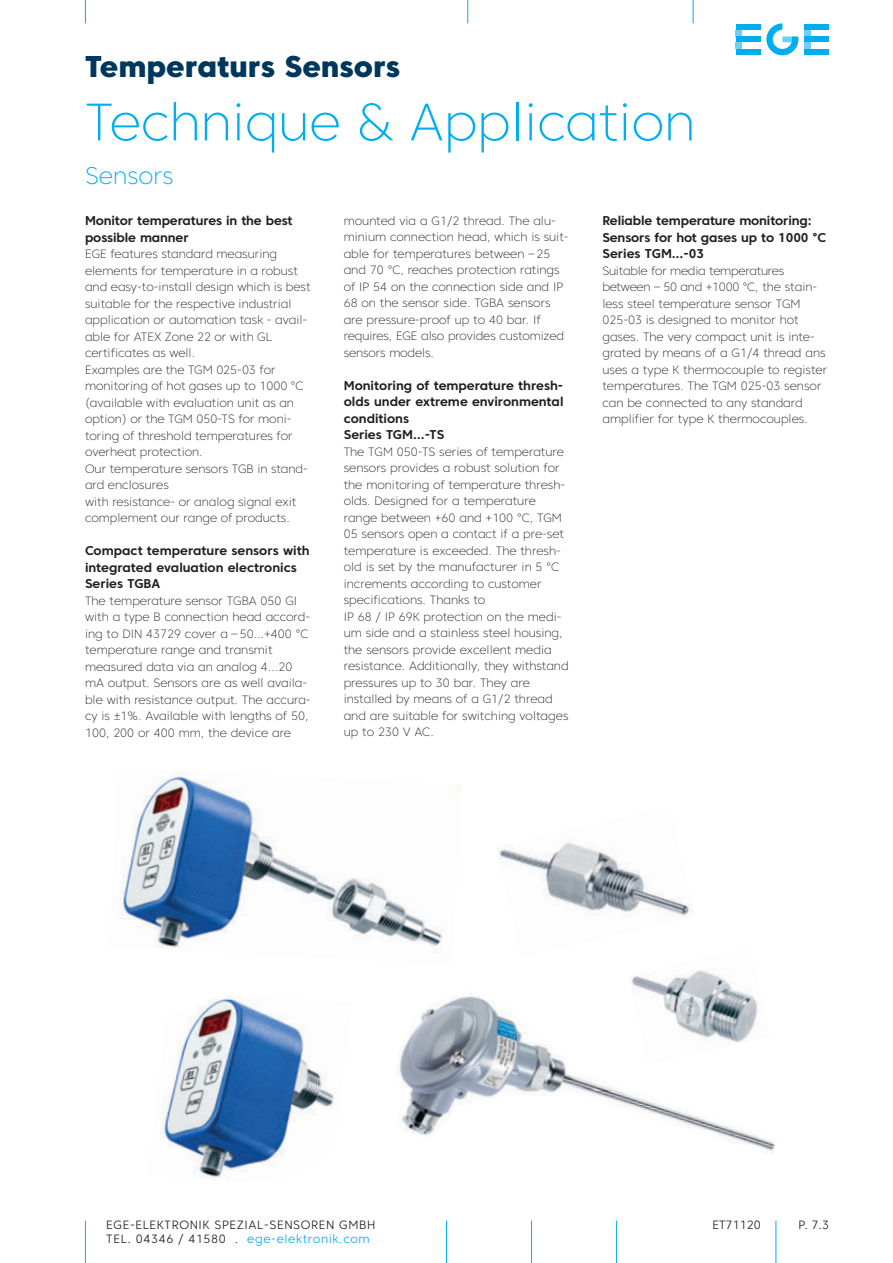
<style>
.page{position:relative;width:893px;height:1263px;background:#fff}
.page>*{position:absolute;margin:0;border:0;box-sizing:border-box;transform-origin:0 0}
.t1{font:200 52.5px "Core Sans C 25";color:#00aeef}
.t2{font:800 30px "Core Sans C 85";color:#00375c}
.t3{font:200 24px "Core Sans C 25";color:#00aeef}
.t4{font:700 12.75px/16.5px "Core Sans C 65";color:#231f20}
.t5{font:200 12px/16.5px "Core Sans C 25";color:#231f20}
.t6{font:300 12px "Core Sans C 35";letter-spacing:.05em;color:#231f20}
.t7{font:300 12px "Core Sans C 35";letter-spacing:.05em;color:#00aeef}
.t8{font:300 12px "Core Sans C 35";color:#231f20}
.s1{color:#231f20}
</style>
<div class="page">
<svg style="left:736px;top:30px;width:6px;height:6px"></svg>
<div style="left:804px;top:30px;width:7px;height:6px;background:#6bcff6"></div>
<svg style="left:766px;top:23px;width:32px;height:32px"></svg>
<div style="left:804px;top:24px;width:25px;height:6px;background:#00aeef"></div>
<div style="left:804px;top:36px;width:25px;height:6px;background:#00aeef"></div>
<div style="left:804px;top:49px;width:25px;height:6px;background:#00aeef"></div>
<div style="left:736px;top:24px;width:24px;height:6px;background:#00aeef"></div>
<div style="left:736px;top:36px;width:24px;height:6px;background:#00aeef"></div>
<div style="left:736px;top:49px;width:24px;height:6px;background:#00aeef"></div>
<div style="left:736px;top:42px;width:6px;height:7px;background:#6bcff6"></div>
<div style="left:804px;top:42px;width:7px;height:7px;background:#6bcff6"></div>
<hr style="left:776px;top:1220px;width:1px;height:43px;background:#00aeef">
<hr style="left:616px;top:1220px;width:1px;height:43px;background:#00aeef">
<hr style="left:531px;top:1220px;width:1px;height:43px;background:#00aeef">
<hr style="left:446px;top:1220px;width:1px;height:43px;background:#00aeef">
<hr style="left:85px;top:1220px;width:1px;height:43px;background:#00aeef">
<svg style="left:467px;top:0;width:1px;height:23px"></svg>
<svg style="left:693px;top:0;width:1px;height:23px"></svg>
<svg style="left:85px;top:0;width:1px;height:23px"></svg>
<img style="left:630px;top:970px;width:102px;height:20px">
<img style="left:399px;top:990px;width:376px;height:161px">
<img style="left:119px;top:771px;width:343px;height:177px">
<img style="left:160px;top:998px;width:175px;height:180px">
<img style="left:497px;top:842px;width:195px;height:74px">
<h2 class="t2" style="left:85px;top:55px;width:317px">Temperaturs Sensors</h2>
<h1 class="t1" style="left:85px;top:102px;width:612px">Technique &amp; Application</h1>
<h3 class="t3" style="left:85px;top:166px;width:90px">Sensors</h3>
<p class="t4" style="left:85px;top:214px;width:209px">Monitor temperatures in the best possible manner</p>
<p class="t5" style="left:85px;top:247px;width:227px">EGE features standard measuring elements for temperature in a robust and easy-to-install design which is best suitable for the respective industrial application or automation task - avail&shy;able for ATEX Zone 22 or with GL certificates as well.<br>Examples are the TGM 025-03 for monitoring of hot gases up to 1000 °C (available with evaluation unit as an option) or the TGM 050-TS for moni&shy;toring of threshold temperatures for overheat protection.<br>Our temperature sensors TGB in stand&shy;ard enclosures<br>with resistance- or analog signal exit complement our range of products.</p>
<p class="t4" style="left:85px;top:544px;width:226px">Compact temperature sensors with integrated evaluation electronics<br>Series TGBA</p>
<p class="t5" style="left:85px;top:593px;width:227px">The temperature sensor TGBA 050 GI with a type B connection head accord&shy;ing to DIN 43729 cover a – 50...+400 °C temperature range and transmit measured data via an analog 4...20 mA output. Sensors are as well availa&shy;ble with resistance output. The accura&shy;cy is ±1%. Available with lengths of 50, 100, 200 or 400 mm, the device are</p>
<p class="t5" style="left:344px;top:213px;width:226px">mounted via a G1/2 thread. The alu&shy;minium connection head, which is suit&shy;able for temperatures between – 25 and 70 °C, reaches protection ratings of IP 54 on the connection side and IP 68 on the sensor side. TGBA sensors are pressure-proof up to 40 bar. If requires, EGE also provides customized sensors models.</p>
<p class="t4" style="left:344px;top:378px;width:221px">Monitoring of temperature thresh&shy;olds under extreme environmental conditions<br>Series TGM…-TS</p>
<p class="t5" style="left:344px;top:444px;width:226px">The TGM 050-TS series of temperature sensors provides a robust solution for the monitoring of temperature thresh&shy;olds. Designed for a temperature range between +60 and +100 °C, TGM 05 sensors open a contact if a pre-set temperature is exceeded. The thresh&shy;old is set by the manufacturer in 5 °C increments according to customer specifications. Thanks to<br>IP 68 / IP 69K protection on the medi&shy;um side and a stainless steel housing, the sensors provide excellent media resistance. Additionally, they withstand pressures up to 30 bar. They are installed by means of a G1/2 thread and are suitable for switching voltages up to 230 V AC.</p>
<p class="t4" style="left:602px;top:214px;width:226px">Reliable temperature monitoring:<br>Sensors for hot gases up to 1000 °C<br>Series TGM…-03</p>
<p class="t5" style="left:602px;top:263px;width:226px">Suitable for media temperatures between – 50 and +1000 °C, the stain&shy;less steel temperature sensor TGM 025-03 is designed to monitor hot gases. The very compact unit is inte&shy;grated by means of a G1/4 thread ans uses a type K thermocouple to register temperatures. The TGM 025-03 sensor can be connected to any standard amplifier for type K thermocouples.</p>
<p class="t6" style="left:106px;top:1220px;width:271px">EGE-ELEKTRONIK SPEZIAL-SENSOREN GMBH</p>
<p class="t6" style="left:798px;top:1220px;width:32px">P. 7.3</p>
<p class="t7" style="left:106px;top:1234px;width:265px"><span class="s1">TEL. 04346 / 41580 .</span> ege-elektronik.com</p>
<p class="t8" style="left:712px;top:1220px;width:50px">ET71120</p>
</div>
